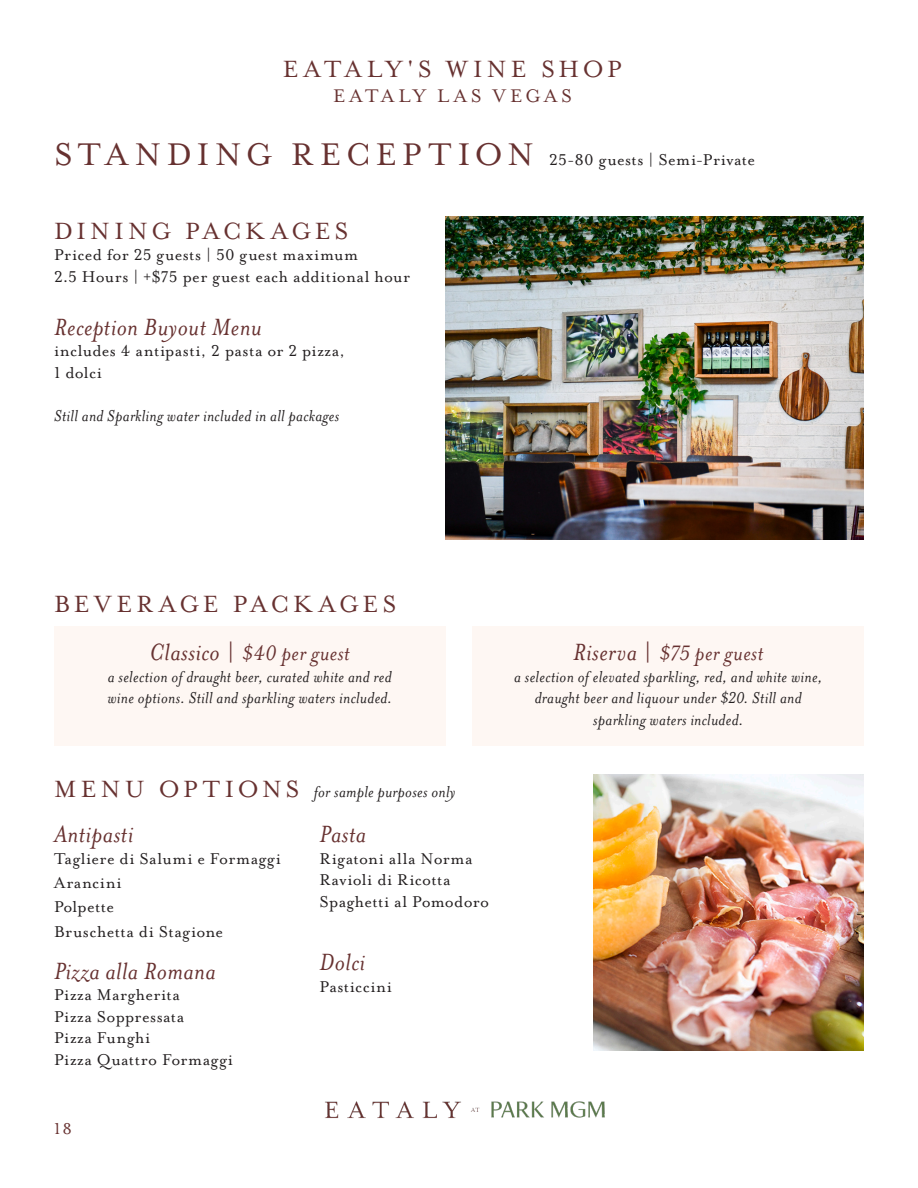
<style>
.page{position:relative;width:918px;height:1188px;background:#fff}
.page>*{position:absolute;margin:0;border:0;box-sizing:border-box;transform-origin:0 0}
.t1{font:italic 27px "Mrs Eaves OT";letter-spacing:.015em;color:#673130}
.t2{font:27px "Mrs Eaves OT";letter-spacing:.14em;color:#673130}
.t3{font:italic 24px "Mrs Eaves OT";letter-spacing:.02em;color:#673130}
.t4{font:21px "Mrs Eaves OT";letter-spacing:.19em;color:#673130}
.t5{font:18px/21.6px "Mrs Eaves OT";letter-spacing:.025em;color:#231f20}
.t6{font:italic 18px/21.6px "Mrs Eaves OT";letter-spacing:.015em;color:#231f20}
.t7{font:18px "Mrs Eaves OT";color:#673130}
.s1{font-size:36px;color:#673130}
.s2{font-size:27px}
.s3{font-style:normal;font-size:27px}
.s4{font-style:normal;font-size:27px;color:#673130}
</style>
<div class="page">
<img style="left:325px;top:1101px;width:280px;height:17px">
<div style="left:54px;top:627px;width:392px;height:119px;background:#fef7f3"></div>
<div style="left:472px;top:627px;width:392px;height:119px;background:#fef7f3"></div>
<img style="left:446px;top:216px;width:418px;height:324px">
<img style="left:594px;top:774px;width:270px;height:277px">
<p class="t2" style="left:283px;top:54px;width:341px">EATALY'S WINE SHOP</p>
<p class="t4" style="left:333px;top:84px;width:240px">EATALY LAS VEGAS</p>
<p class="t5" style="left:54px;top:149px;width:702px"><span class="s1">STA NDING RECEPTION</span> 25-80 guests | Semi-Private</p>
<p class="t2" style="left:54px;top:216px;width:296px">DINING PACKAGES</p>
<p class="t5" style="left:54px;top:244px;width:358px">Priced for 25 guests | 50 guest maximum<br>2.5 Hours | +$75 per guest each additional hour</p>
<p class="t1" style="left:54px;top:312px;width:209px">Reception Buyout Menu</p>
<p class="t5" style="left:54px;top:340px;width:293px">includes 4 antipasti, 2 pasta or 2 pizza,<br>1 dolci</p>
<p class="t6" style="left:54px;top:405px;width:287px">Still and Sparkling water included in all packages</p>
<p class="t2" style="left:54px;top:589px;width:344px">BEVERAGE PACKAGES</p>
<p class="t3" style="left:150px;top:640px;width:202px"><span class="s2">Classico</span> <span class="s3">|</span> $40 per guest</p>
<p class="t6" style="left:107px;top:666px;width:286px">a selection of draught beer, curated white and red wine options. Still and sparkling waters included.</p>
<p class="t6" style="left:54px;top:781px;width:403px"><span class="s4">MENU OP TIONS</span> for sample purposes only</p>
<p class="t1" style="left:54px;top:820px;width:81px">Antipasti</p>
<p class="t5" style="left:54px;top:848px;width:228px">Tagliere di Salumi e Formaggi</p>
<p class="t5" style="left:54px;top:872px;width:69px">Arancini</p>
<p class="t5" style="left:54px;top:897px;width:62px">Polpette</p>
<p class="t5" style="left:54px;top:921px;width:171px">Bruschetta di Stagione</p>
<p class="t1" style="left:54px;top:956px;width:163px">Pizza alla Romana</p>
<p class="t5" style="left:54px;top:984px;width:181px">Pizza Margherita<br>Pizza Soppressata<br>Pizza Funghi<br>Pizza Quattro Formaggi</p>
<p class="t1" style="left:320px;top:820px;width:48px">Pasta</p>
<p class="t5" style="left:320px;top:848px;width:171px">Rigatoni alla Norma<br>Ravioli di Ricotta<br>Spaghetti al Pomodoro</p>
<p class="t1" style="left:320px;top:948px;width:47px">Dolci</p>
<p class="t5" style="left:320px;top:976px;width:74px">Pasticcini</p>
<p class="t7" style="left:54px;top:1119px;width:20px">18</p>
<p class="t3" style="left:573px;top:640px;width:192px"><span class="s2">Riserva</span> <span class="s3">|</span> $75 per guest</p>
<p class="t6" style="left:514px;top:666px;width:310px;text-align:center">a selection of elevated sparkling, red, and white wine, draught beer and liquour under $20. Still and sparkling waters included.</p>
</div>
